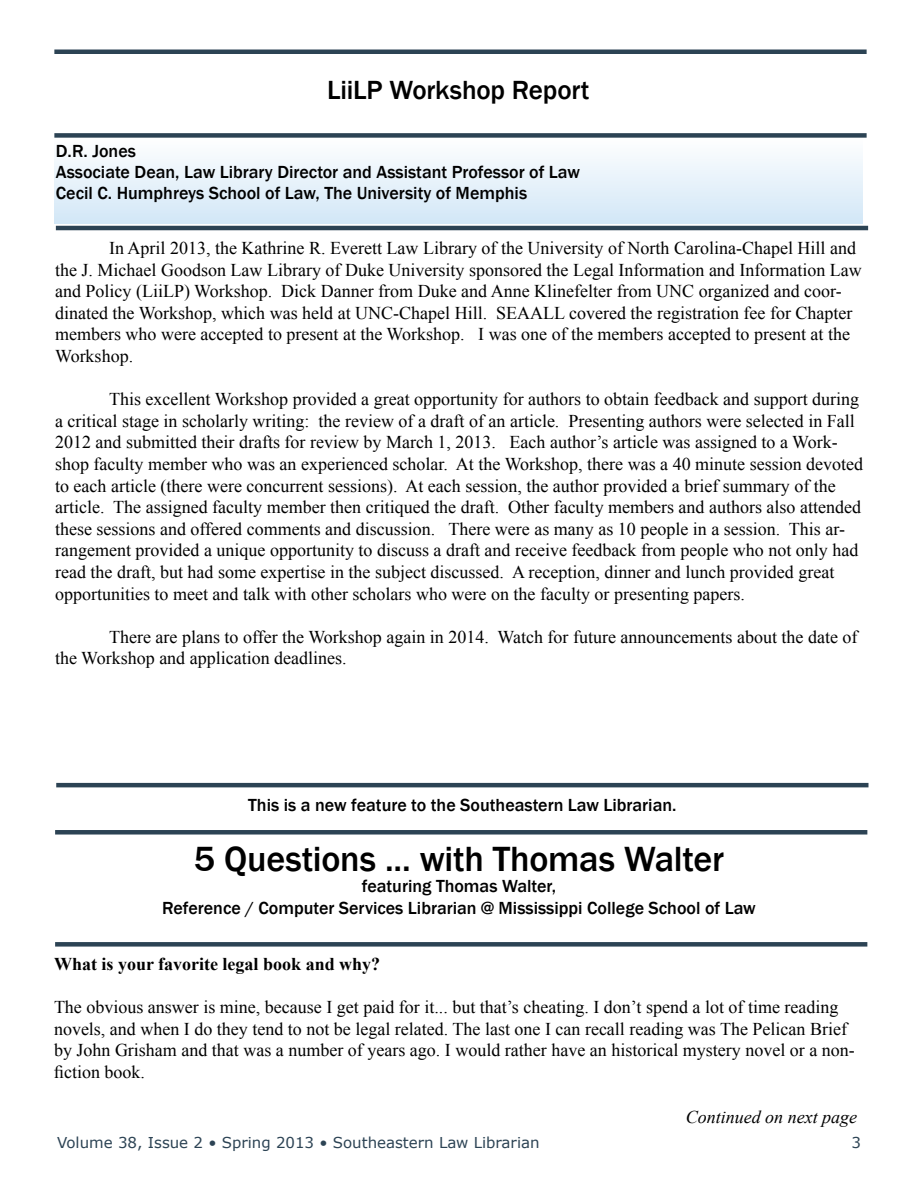
<style>
.page{position:relative;width:918px;height:1188px;background:#fff}
.page>*{position:absolute;margin:0;border:0;box-sizing:border-box;transform-origin:0 0}
.t1{font:500 36px "Franklin Gothic";letter-spacing:-.005em;color:#000}
.t2{font:500 27px "Franklin Gothic";letter-spacing:-.005em;color:#000}
.t3{font:18px/21.6px "Times New Roman";color:#000}
.t4{font:500 18px/21px "Franklin Gothic";color:#000}
.t5{font:700 18px "Times New Roman";color:#000}
.t6{font:italic 18px "Times New Roman";color:#000}
.t7{font:15px "Verdana";color:#2c4354}
</style>
<div class="page">
<div style="left:54px;top:138px;width:809px;height:86px;background:linear-gradient(to bottom,#fefefe,#d2e7f7)"></div>
<div style="left:54px;top:133px;width:813px;height:5px;background:#2c4354"></div>
<hr style="left:56px;top:226px;width:812px;height:4px;background:#2c4354">
<hr style="left:54px;top:50px;width:813px;height:4px;background:#2c4354">
<div style="left:55px;top:830px;width:812px;height:5px;background:#2c4354"></div>
<div style="left:55px;top:942px;width:812px;height:5px;background:#2c4354"></div>
<hr style="left:56px;top:783px;width:812px;height:4px;background:#2c4354">
<h2 class="t2" style="left:327px;top:73px;width:264px">LiiLP Workshop Report</h2>
<p class="t4" style="left:56px;top:141px;width:526px">D.R. Jones<br>Associate Dean, Law Library Director and Assistant Professor of Law<br>Cecil C. Humphreys School of Law, The University of Memphis</p>
<p class="t3" style="left:55px;top:237px;width:808px;text-indent:54px">In April 2013, the Kathrine R. Everett Law Library of the University of North Carolina-Chapel Hill and the J. Michael Goodson Law Library of Duke University sponsored the Legal Information and Information Law and Policy (LiiLP) Workshop. Dick Danner from Duke and Anne Klinefelter from UNC organized and coor&shy;dinated the Workshop, which was held at UNC-Chapel Hill. SEAALL covered the registration fee for Chapter members who were accepted to present at the Workshop. I was one of the members accepted to present at the Workshop.</p>
<p class="t3" style="left:55px;top:388px;width:810px;text-indent:54px">This excellent Workshop provided a great opportunity for authors to obtain feedback and support during a critical stage in scholarly writing: the review of a draft of an article. Presenting authors were selected in Fall 2012 and submitted their drafts for review by March 1, 2013. Each author’s article was assigned to a Work&shy;shop faculty member who was an experienced scholar. At the Workshop, there was a 40 minute session devoted to each article (there were concurrent sessions). At each session, the author provided a brief summary of the article. The assigned faculty member then critiqued the draft. Other faculty members and authors also attended these sessions and offered comments and discussion. There were as many as 10 people in a session. This ar&shy;rangement provided a unique opportunity to discuss a draft and receive feedback from people who not only had read the draft, but had some expertise in the subject discussed. A reception, dinner and lunch provided great opportunities to meet and talk with other scholars who were on the faculty or presenting papers.</p>
<p class="t3" style="left:55px;top:626px;width:804px;text-indent:54px">There are plans to offer the Workshop again in 2014. Watch for future announcements about the date of the Workshop and application deadlines.</p>
<p class="t4" style="left:248px;top:795px;width:430px">This is a new feature to the Southeastern Law Librarian.</p>
<h1 class="t1" style="left:194px;top:836px;width:531px">5 Questions ... with Thomas Walter</h1>
<p class="t4" style="left:162px;top:876px;width:595px;line-height:21.6px;text-align:center">featuring Thomas Walter,<br>Reference / Computer Services Librarian @ Mississippi College School of Law</p>
<p class="t5" style="left:54px;top:952px;width:328px">What is your favorite legal book and why?</p>
<p class="t3" style="left:54px;top:996px;width:802px">The obvious answer is mine, because I get paid for it... but that’s cheating. I don’t spend a lot of time reading novels, and when I do they tend to not be legal related. The last one I can recall reading was The Pelican Brief by John Grisham and that was a number of years ago. I would rather have an historical mystery novel or a non&shy;fiction book.</p>
<p class="t6" style="left:686px;top:1105px;width:173px">Continued on next page</p>
<p class="t7" style="left:57px;top:1133px;width:484px">Volume 38, Issue 2 • Spring 2013 • Southeastern Law Librarian</p>
<p class="t7" style="left:851px;top:1133px;width:11px">3</p>
</div>
